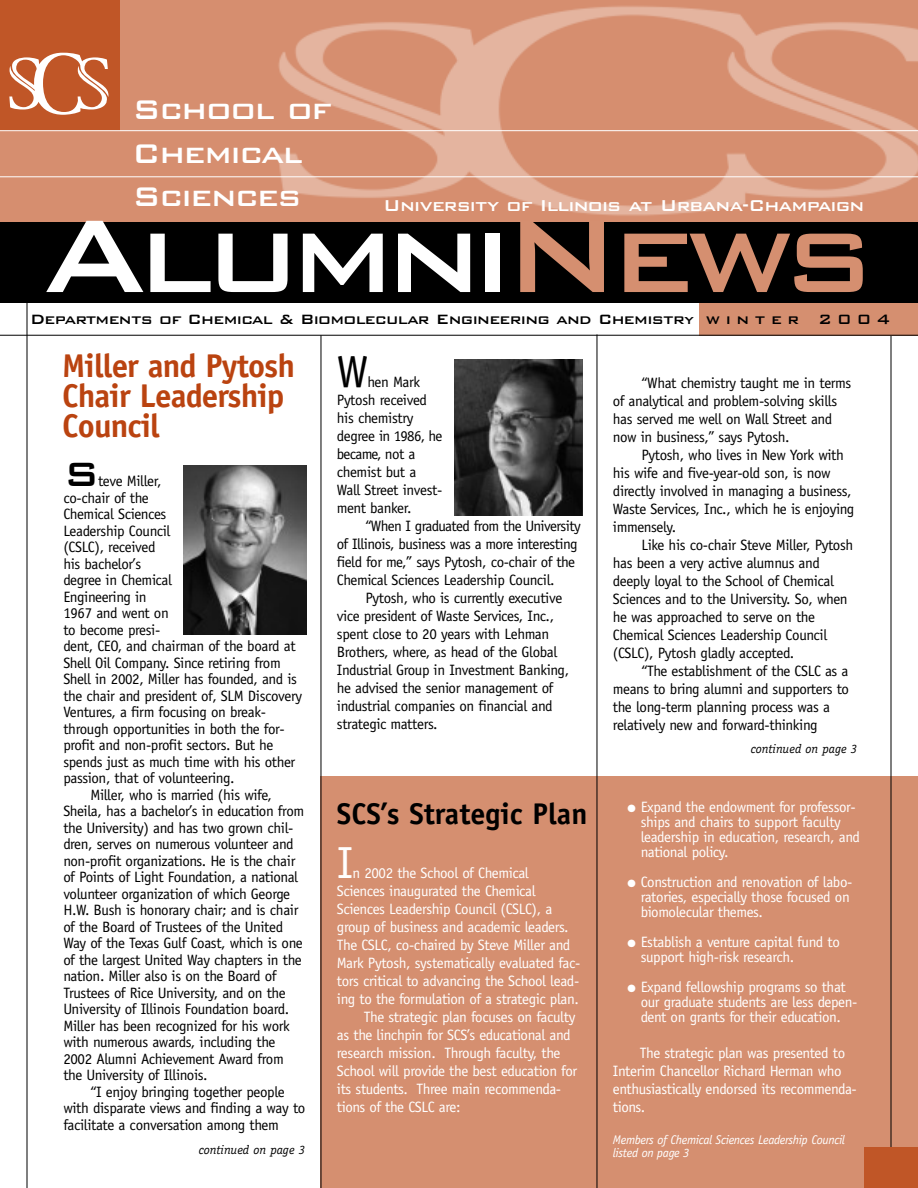
<style>
.page{position:relative;width:918px;height:1188px;background:#fff}
.page>*{position:absolute;margin:0;border:0;box-sizing:border-box;transform-origin:0 0}
.t1{font:500 138px "Bank Gothic BT";letter-spacing:-.075em;color:#fff}
.t2{font:500 45px "Bank Gothic BT";color:#000}
.t3{font:45px "Officina Sans";color:#fff}
.t4{font:45px "Officina Sans";color:#000}
.t5{font:500 36px/43.2px "Bank Gothic BT";letter-spacing:-.04em;color:#fff}
.t6{font:700 33px/30px "Officina Sans";letter-spacing:-.03em;color:#ba4310}
.t7{font:700 30px "Officina Sans";color:#000}
.t8{font:500 21px "Bank Gothic BT";letter-spacing:-.04em;color:#fff}
.t9{font:500 18px "Bank Gothic BT";letter-spacing:-.04em;color:#000}
.t10{font:15px/18px "Officina Sans";letter-spacing:-.025em;color:#000}
.t11{font:15px/15px "Officina Sans";letter-spacing:-.025em;color:#fff}
.t12{font:italic 12.6px/13.5px "Officina Sans";letter-spacing:-.025em;color:#fff}
.t13{font:italic 12.6px "Officina Serif";color:#000}
.s1{color:#d58f70}
.s2{font-size:16.5px}
</style>
<div class="page">
<div style="left:321px;top:776px;width:597px;height:412px;background:#d58f70"></div>
<hr style="left:321px;top:335px;width:1px;height:853px;background:#000">
<hr style="left:597px;top:334px;width:1px;height:854px;background:#000">
<hr style="left:27px;top:0;width:1px;height:1188px;background:#000">
<hr style="left:891px;top:0;width:1px;height:1188px;background:#000">
<img style="left:0;top:0;width:918px;height:222px">
<div style="left:0;top:0;width:119px;height:131px;background:#c05627"></div>
<svg style="left:9px;top:53px;width:99px;height:62px"></svg>
<div style="left:865px;top:1148px;width:53px;height:40px;background:#c05627"></div>
<div style="left:699px;top:301px;width:219px;height:35px;background:#d58f70"></div>
<div style="left:0;top:222px;width:918px;height:81px;background:#000"></div>
<hr style="left:0;top:176px;width:918px;height:1px;background:#fff">
<hr style="left:0;top:335px;width:918px;height:1px;background:#000">
<hr style="left:0;top:130px;width:918px;height:1px;background:#fff">
<img style="left:184px;top:465px;width:123px;height:170px">
<img style="left:454px;top:360px;width:129px;height:155px">
<h3 class="t5" style="left:132px;top:85px;width:201px">School of<br>Chemical<br>Sciences</h3>
<h1 class="t1" style="left:42px;top:164px;width:834px">Alumni<span class="s1">News</span></h1>
<h3 class="t8" style="left:383px;top:192px;width:483px">University of Illinois at Urbana-Champaign</h3>
<p class="t9" style="left:30px;top:307px;width:862px">Departments of Chemical &amp; Biomolecular Engineering and Chemistr<span class="s2">y</span> w i n t e r 2 0 0 4</p>
<h3 class="t6" style="left:62px;top:354px;width:234px">Miller and Pytosh<br>Chair Leadership<br>Council</h3>
<h2 class="t4" style="left:337px;top:355px;width:33px">W</h2>
<p class="t10" style="left:337px;top:375px;width:107px;text-indent:31px">hen Mark<br>Pytosh received his chemistry degree in 1986, he became, not a chemist but a<br>Wall Street invest&shy;ment banker.</p>
<p class="t10" style="left:337px;top:519px;width:245px;text-indent:28px">“When I graduated from the University of Illinois, business was a more interesting field for me,” says Pytosh, co-chair of the Chemical Sciences Leadership Council.</p>
<p class="t10" style="left:337px;top:591px;width:234px;text-indent:28px">Pytosh, who is currently executive vice president of Waste Services, Inc., spent close to 20 years with Lehman Brothers, where, as head of the Global Industrial Group in Investment Banking, he advised the senior management of industrial companies on financial and strategic matters.</p>
<p class="t10" style="left:613px;top:375px;width:240px;text-indent:28px">“What chemistry taught me in terms of analytical and problem-solving skills has served me well on Wall Street and now in business,” says Pytosh.</p>
<p class="t10" style="left:613px;top:447px;width:243px;text-indent:28px">Pytosh, who lives in New York with his wife and five-year-old son, is now directly involved in managing a business, Waste Services, Inc., which he is enjoying immensely.</p>
<p class="t10" style="left:613px;top:537px;width:242px;text-indent:28px">Like his co-chair Steve Miller, Pytosh has been a very active alumnus and deeply loyal to the School of Chemical Sciences and to the University. So, when he was approached to serve on the Chemical Sciences Leadership Council (CSLC), Pytosh gladly accepted.</p>
<p class="t10" style="left:613px;top:663px;width:238px;text-indent:28px">“The establishment of the CSLC as a means to bring alumni and supporters to the long-term planning process was a relatively new and forward-thinking</p>
<p class="t13" style="left:751px;top:744px;width:108px">continued on page 3</p>
<h2 class="t2" style="left:63px;top:444px;width:38px">S</h2>
<p class="t10" style="left:98px;top:473px;width:65px">teve Miller,</p>
<p class="t10" style="left:63px;top:490px;width:87px">co-chair of the</p>
<p class="t10" style="left:63px;top:506px;width:105px">Chemical Sciences</p>
<p class="t10" style="left:63px;top:523px;width:109px">Leadership Council</p>
<p class="t10" style="left:63px;top:539px;width:94px">(CSLC), received</p>
<p class="t10" style="left:63px;top:556px;width:79px">his bachelor’s</p>
<p class="t10" style="left:63px;top:572px;width:110px">degree in Chemical</p>
<p class="t10" style="left:63px;top:589px;width:85px">Engineering in</p>
<p class="t10" style="left:63px;top:605px;width:107px">1967 and went on</p>
<p class="t10" style="left:63px;top:622px;width:98px">to become presi-</p>
<p class="t10" style="left:63px;top:638px;width:234px">dent, CEO, and chairman of the board at</p>
<p class="t10" style="left:63px;top:655px;width:219px">Shell Oil Company. Since retiring from</p>
<p class="t10" style="left:63px;top:671px;width:235px">Shell in 2002, Miller has founded, and is</p>
<p class="t10" style="left:63px;top:688px;width:240px">the chair and president of, SLM Discovery</p>
<p class="t10" style="left:63px;top:704px;width:204px">Ventures, a firm focusing on break-</p>
<p class="t10" style="left:63px;top:721px;width:223px">through opportunities in both the for-</p>
<p class="t10" style="left:63px;top:737px;width:211px">profit and non-profit sectors. But he</p>
<p class="t10" style="left:63px;top:754px;width:233px">spends just as much time with his other</p>
<p class="t10" style="left:63px;top:770px;width:173px">passion, that of volunteering.</p>
<p class="t10" style="left:90px;top:787px;width:183px">Miller, who is married (his wife,</p>
<p class="t10" style="left:63px;top:803px;width:242px">Sheila, has a bachelor’s in education from</p>
<p class="t10" style="left:63px;top:820px;width:232px">the University) and has two grown chil-</p>
<p class="t10" style="left:63px;top:836px;width:232px">dren, serves on numerous volunteer and</p>
<p class="t10" style="left:63px;top:853px;width:234px">non-profit organizations. He is the chair</p>
<p class="t10" style="left:63px;top:869px;width:236px">of Points of Light Foundation, a national</p>
<p class="t10" style="left:63px;top:886px;width:228px">volunteer organization of which George</p>
<p class="t10" style="left:63px;top:902px;width:237px">H.W. Bush is honorary chair; and is chair</p>
<p class="t10" style="left:63px;top:919px;width:221px">of the Board of Trustees of the United</p>
<p class="t10" style="left:63px;top:935px;width:241px">Way of the Texas Gulf Coast, which is one</p>
<p class="t10" style="left:63px;top:952px;width:240px">of the largest United Way chapters in the</p>
<p class="t10" style="left:63px;top:968px;width:215px">nation. Miller also is on the Board of</p>
<p class="t10" style="left:63px;top:985px;width:224px">Trustees of Rice University, and on the</p>
<p class="t10" style="left:63px;top:1001px;width:227px">University of Illinois Foundation board.</p>
<p class="t10" style="left:63px;top:1018px;width:228px">Miller has been recognized for his work</p>
<p class="t10" style="left:63px;top:1034px;width:214px">with numerous awards, including the</p>
<p class="t10" style="left:63px;top:1051px;width:222px">2002 Alumni Achievement Award from</p>
<p class="t10" style="left:63px;top:1067px;width:146px">the University of Illinois.</p>
<p class="t10" style="left:90px;top:1084px;width:196px">“I enjoy bringing together people</p>
<p class="t10" style="left:63px;top:1100px;width:244px">with disparate views and finding a way to</p>
<p class="t10" style="left:63px;top:1117px;width:217px">facilitate a conversation among them</p>
<p class="t11" style="left:641px;top:801px;width:221px;text-indent:-13px">● Expand the endowment for professor&shy;ships and chairs to support faculty leadership in education, research, and national policy.</p>
<p class="t11" style="left:641px;top:876px;width:213px;text-indent:-13px">● Construction and renovation of labo&shy;ratories, especially those focused on biomolecular themes.</p>
<p class="t11" style="left:641px;top:936px;width:201px;text-indent:-13px">● Establish a venture capital fund to support high-risk research.</p>
<p class="t11" style="left:641px;top:981px;width:218px;text-indent:-13px">● Expand fellowship programs so that our graduate students are less depen&shy;dent on grants for their education.</p>
<p class="t11" style="left:613px;top:1045px;width:245px;line-height:18px;text-indent:27px">The strategic plan was presented to<br>Interim Chancellor Richard Herman who enthusiastically endorsed its recommenda&shy;tions.</p>
<p class="t12" style="left:613px;top:1134px;width:234px">Members of Chemical Sciences Leadership Council listed on page 3</p>
<h3 class="t7" style="left:337px;top:802px;width:252px">SCS’s Strategic Plan</h3>
<h2 class="t3" style="left:337px;top:845px;width:18px">I</h2>
<p class="t11" style="left:352px;top:866px;width:178px">n 2002 the School of Chemical</p>
<p class="t11" style="left:337px;top:884px;width:200px">Sciences inaugurated the Chemical</p>
<p class="t11" style="left:337px;top:902px;width:217px">Sciences Leadership Council (CSLC), a</p>
<p class="t11" style="left:337px;top:920px;width:233px">group of business and academic leaders.</p>
<p class="t11" style="left:337px;top:938px;width:235px">The CSLC, co-chaired by Steve Miller and</p>
<p class="t11" style="left:337px;top:956px;width:245px">Mark Pytosh, systematically evaluated fac-</p>
<p class="t11" style="left:337px;top:974px;width:244px">tors critical to advancing the School lead-</p>
<p class="t11" style="left:337px;top:992px;width:244px">ing to the formulation of a strategic plan.</p>
<p class="t11" style="left:364px;top:1010px;width:213px">The strategic plan focuses on faculty</p>
<p class="t11" style="left:337px;top:1028px;width:235px">as the linchpin for SCS’s educational and</p>
<p class="t11" style="left:337px;top:1046px;width:225px">research mission. Through faculty, the</p>
<p class="t11" style="left:337px;top:1064px;width:242px">School will provide the best education for</p>
<p class="t11" style="left:337px;top:1082px;width:226px">its students. Three main recommenda-</p>
<p class="t11" style="left:337px;top:1100px;width:125px">tions of the CSLC are:</p>
<p class="t13" style="left:199px;top:1145px;width:108px">continued on page 3</p>
</div>
